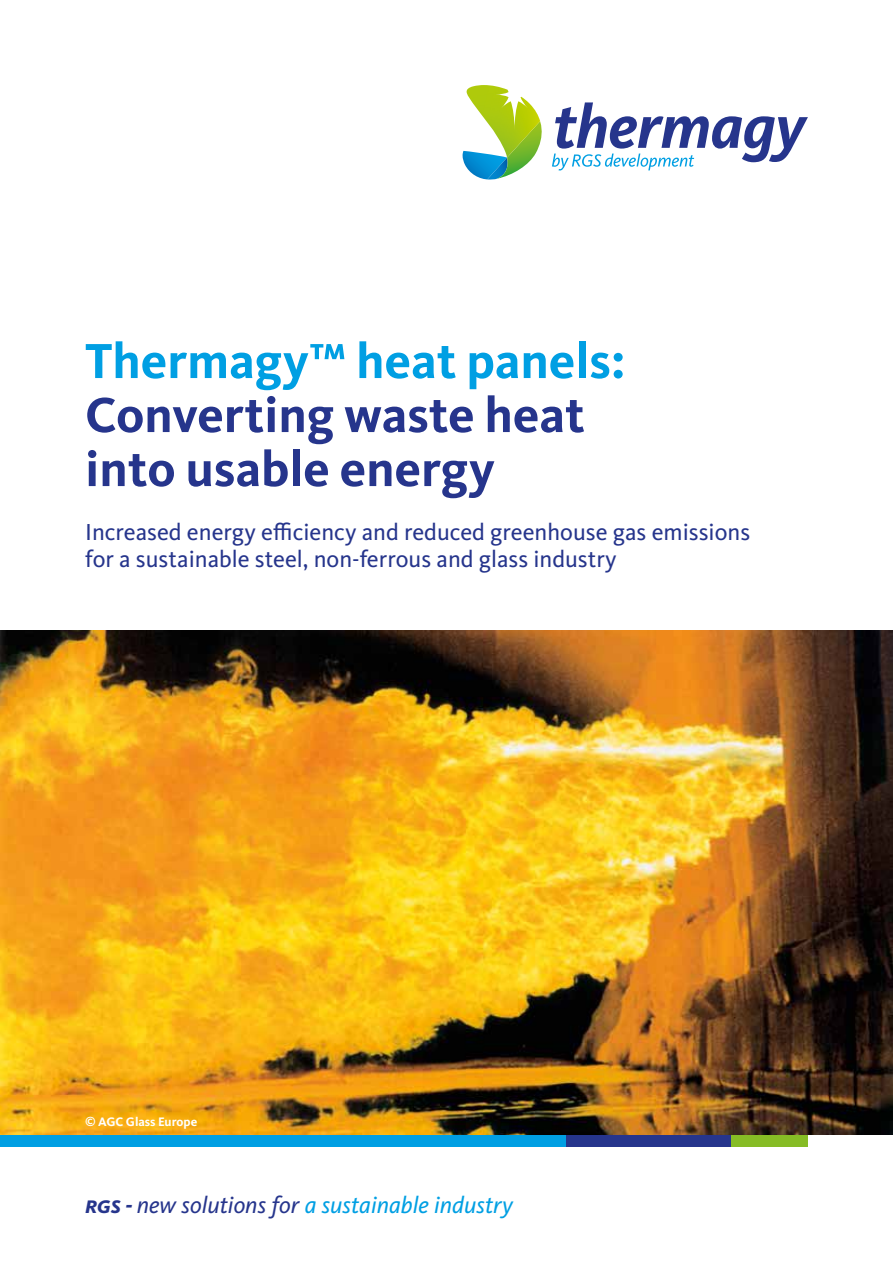
<style>
.page{position:relative;width:893px;height:1263px;background:#fff}
.page>*{position:absolute;margin:0;border:0;box-sizing:border-box;transform-origin:0 0}
.t1{font:700 51px/54px "Kievit Pro";color:#26358c}
.t2{font:700 51px "Kievit Pro";color:#009fe3}
.t3{font:24px/27px "Kievit Pro";color:#26358c}
.t4{font:italic 24px "Kievit Pro";color:#009fe3}
.t5{font:700 12.75px "Kievit Pro";color:#fff}
.s1{font-weight:700;color:#26358c}
.s2{color:#26358c}
</style>
<div class="page">
<div style="left:0;top:1134px;width:808px;height:13px;background:#009fe3"></div>
<div style="left:566px;top:1134px;width:242px;height:13px;background:#26358c"></div>
<div style="left:731px;top:1134px;width:77px;height:13px;background:#86bc25"></div>
<img style="left:0;top:630px;width:893px;height:504px">
<svg style="left:463px;top:121px;width:79px;height:59px"></svg>
<img style="left:467px;top:85px;width:73px;height:73px">
<svg style="left:552px;top:102px;width:256px;height:68px"></svg>
<h1 class="t2" style="left:85px;top:330px;width:542px">Thermagy™ heat panels:</h1>
<h1 class="t1" style="left:85px;top:388px;width:501px">Converting waste heat into usable energy</h1>
<p class="t3" style="left:85px;top:519px;width:667px">Increased energy efficiency and reduced greenhouse gas emissions for a sustainable steel, non-ferrous and glass industry</p>
<p class="t5" style="left:85px;top:1114px;width:114px">© AGC Glass Europe</p>
<p class="t4" style="left:85px;top:1190px;width:429px"><span class="s1">rgs -</span> <span class="s2">new solutions for</span> a sustainable industry</p>
</div>
